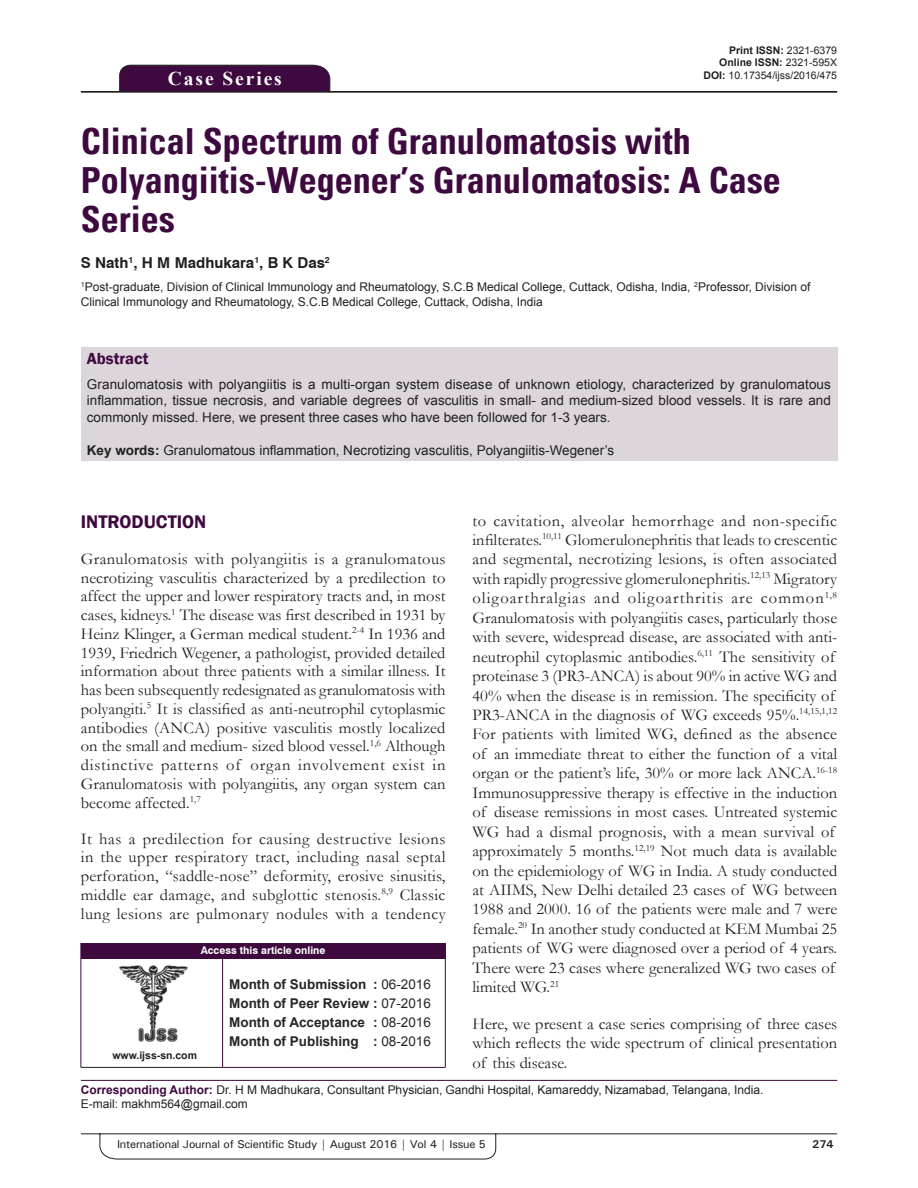
<style>
.page{position:relative;width:918px;height:1188px;background:#fff}
.page>*{position:absolute;margin:0;border:0;box-sizing:border-box;transform-origin:0 0}
.t1{font:700 condensed 36px/39px "Univers";color:#3e093f}
.t2{font:700 19.5px "Times New Roman";letter-spacing:.1em;color:#fff}
.t3{font:600 18.75px "Franklin Gothic";color:#3e093f}
.t4{font:16.5px/19.5px "Garamond";color:#231f20;text-align:justify}
.t5{font:600 16.5px "Franklin Gothic";color:#3e093f}
.t6{font:700 15px "Swiss 721 BT";color:#231f20}
.t7{font:13.5px/16.2px "Arial";color:#231f20;text-align:justify}
.t8{font:700 13.5px/18.8px "Arial";color:#282526;text-align:justify}
.t9{font:12px/14.4px "Arial";color:#231f20}
.t10{font:500 11.25px "Univers";letter-spacing:-.015em;color:#231f20}
.t11{font:700 11.25px "Univers";color:#231f20}
.t12{font:10.5px/12.6px "Arial";color:#231f20;text-align:right}
.t13{font:700 10.5px "Swiss 721 BT";color:#fff}
.t14{font:700 10.5px "Arial";color:#231f20}
.s1{font-weight:700}
.s2{font-weight:400}
.s3{font-weight:700;color:#3e093f}
</style>
<div class="page">
<svg style="left:81px;top:1133px;width:757px;height:26px"></svg>
<div style="left:119px;top:65px;width:211px;height:26px;background:#3e093f"></div>
<hr style="left:81px;top:91px;width:756px;height:1px;background:#231f20">
<div style="left:81px;top:347px;width:756px;height:114px;background:#dcd5db"></div>
<img style="left:119px;top:965px;width:69px;height:76px">
<div style="left:81px;top:943px;width:364px;height:15px;background:#3e093f"></div>
<svg style="left:445px;top:943px;width:1px;height:15px"></svg>
<hr style="left:81px;top:958px;width:142px;height:1px;background:#3e093f">
<hr style="left:81px;top:958px;width:1px;height:109px;background:#3e093f">
<hr style="left:81px;top:1067px;width:142px;height:1px;background:#231f20">
<hr style="left:223px;top:958px;width:223px;height:1px;background:#3e093f">
<hr style="left:222px;top:958px;width:1px;height:109px;background:#3e093f">
<hr style="left:445px;top:958px;width:1px;height:109px;background:#3e093f">
<hr style="left:223px;top:1067px;width:223px;height:1px;background:#3e093f">
<hr style="left:81px;top:1080px;width:756px;height:1px;background:#3e093f">
<p class="t2" style="left:168px;top:67px;width:116px">Case Series</p>
<p class="t12" style="left:704px;top:44px;width:135px"><span class="s1">Print ISSN:</span> 2321-6379<br><span class="s1">Online ISSN:</span> 2321-595X<br><span class="s1">DOI:</span> 10.17354/ijss/2016/475</p>
<h1 class="t1" style="left:81px;top:122px;width:701px">Clinical Spectrum of Granulomatosis with<br>Polyangiitis-Wegener’s Granulomatosis: A Case<br>Series</h1>
<p class="t6" style="left:81px;top:254px;width:251px">S Nath<sup>1</sup>, H M Madhukara<sup>1</sup>, B K Das<sup>2</sup></p>
<p class="t9" style="left:81px;top:280px;width:731px"><sup>1</sup>Post-graduate, Division of Clinical Immunology and Rheumatology, S.C.B Medical College, Cuttack, Odisha, India, <sup>2</sup>Professor, Division of<br>Clinical Immunology and Rheumatology, S.C.B Medical College, Cuttack, Odisha, India</p>
<p class="t5" style="left:87px;top:349px;width:63px">Abstract</p>
<p class="t7" style="left:87px;top:376px;width:746px">Granulomatosis with polyangiitis is a multi-organ system disease of unknown etiology, characterized by granulomatous inflammation, tissue necrosis, and variable degrees of vasculitis in small- and medium-sized blood vessels. It is rare and commonly missed. Here, we present three cases who have been followed for 1-3 years.</p>
<p class="t7" style="left:87px;top:442px;width:529px"><span class="s1">Key words:</span> Granulomatous inflammation, Necrotizing vasculitis, Polyangiitis-Wegener’s</p>
<p class="t4" style="left:473px;top:511px;width:366px;text-align:left">to cavitation, alveolar hemorrhage and non-specific infilterates.<sup>10,11</sup> Glomerulonephritis that leads to crescentic and segmental, necrotizing lesions, is often associated with rapidly progressive glomerulonephritis.<sup>12,13</sup> Migratory oligoarthralgias and oligoarthritis are common<sup>1,8<br></sup>Granulomatosis with polyangiitis cases, particularly those with severe, widespread disease, are associated with anti&shy;neutrophil cytoplasmic antibodies.<sup>6,11</sup> The sensitivity of proteinase 3 (PR3-ANCA) is about 90% in active WG and 40% when the disease is in remission. The specificity of PR3-ANCA in the diagnosis of WG exceeds 95%.<sup>14,15,1,12<br></sup>For patients with limited WG, defined as the absence of an immediate threat to either the function of a vital organ or the patient’s life, 30% or more lack ANCA.<sup>16-18<br></sup>Immunosuppressive therapy is effective in the induction of disease remissions in most cases. Untreated systemic WG had a dismal prognosis, with a mean survival of approximately 5 months.<sup>12,19</sup> Not much data is available on the epidemiology of WG in India. A study conducted at AIIMS, New Delhi detailed 23 cases of WG between 1988 and 2000. 16 of the patients were male and 7 were female.<sup>20</sup> In another study conducted at KEM Mumbai 25 patients of WG were diagnosed over a period of 4 years.<br>There were 23 cases where generalized WG two cases of limited WG.<sup>21</sup></p>
<p class="t4" style="left:473px;top:1014px;width:366px">Here, we present a case series comprising of three cases which reflects the wide spectrum of clinical presentation of this disease.</p>
<p class="t3" style="left:81px;top:511px;width:127px">INTRODUCTION</p>
<p class="t4" style="left:81px;top:550px;width:366px;line-height:18.8px">Granulomatosis with polyangiitis is a granulomatous necrotizing vasculitis characterized by a predilection to affect the upper and lower respiratory tracts and, in most cases, kidneys.<sup>1</sup> The disease was first described in 1931 by Heinz Klinger, a German medical student.<sup>2-4</sup> In 1936 and 1939, Friedrich Wegener, a pathologist, provided detailed information about three patients with a similar illness. It has been subsequently redesignated as granulomatosis with polyangiti.<sup>5</sup> It is classified as anti-neutrophil cytoplasmic antibodies (ANCA) positive vasculitis mostly localized on the small and medium- sized blood vessel.<sup>1,6</sup> Although distinctive patterns of organ involvement exist in Granulomatosis with polyangiitis, any organ system can become affected.<sup>1,7</sup></p>
<p class="t4" style="left:81px;top:829px;width:366px;line-height:18.8px">It has a predilection for causing destructive lesions in the upper respiratory tract, including nasal septal perforation, “saddle-nose” deformity, erosive sinusitis, middle ear damage, and subglottic stenosis.<sup>8,9</sup> Classic lung lesions are pulmonary nodules with a tendency</p>
<p class="t13" style="left:201px;top:944px;width:126px">Access this article online</p>
<p class="t8" style="left:229px;top:975px;width:203px">Month of Submission : <span class="s2">06-2016<br></span>Month of Peer Review : <span class="s2">07-2016<br></span>Month of Acceptance : <span class="s2">08-2016<br></span>Month of Publishing : <span class="s2">08-2016</span></p>
<p class="t9" style="left:81px;top:1082px;width:684px"><span class="s3">Corresponding Author:</span> Dr. H M Madhukara, Consultant Physician, Gandhi Hospital, Kamareddy, Nizamabad, Telangana, India.<br>E-mail: makhm564@gmail.com</p>
<p class="t14" style="left:112px;top:1050px;width:86px">www.ijss-sn.com</p>
<p class="t10" style="left:117px;top:1137px;width:370px">International Journal of Scientific Study | August 2016 | Vol 4 | Issue 5</p>
<p class="t11" style="left:812px;top:1137px;width:23px">274</p>
</div>
